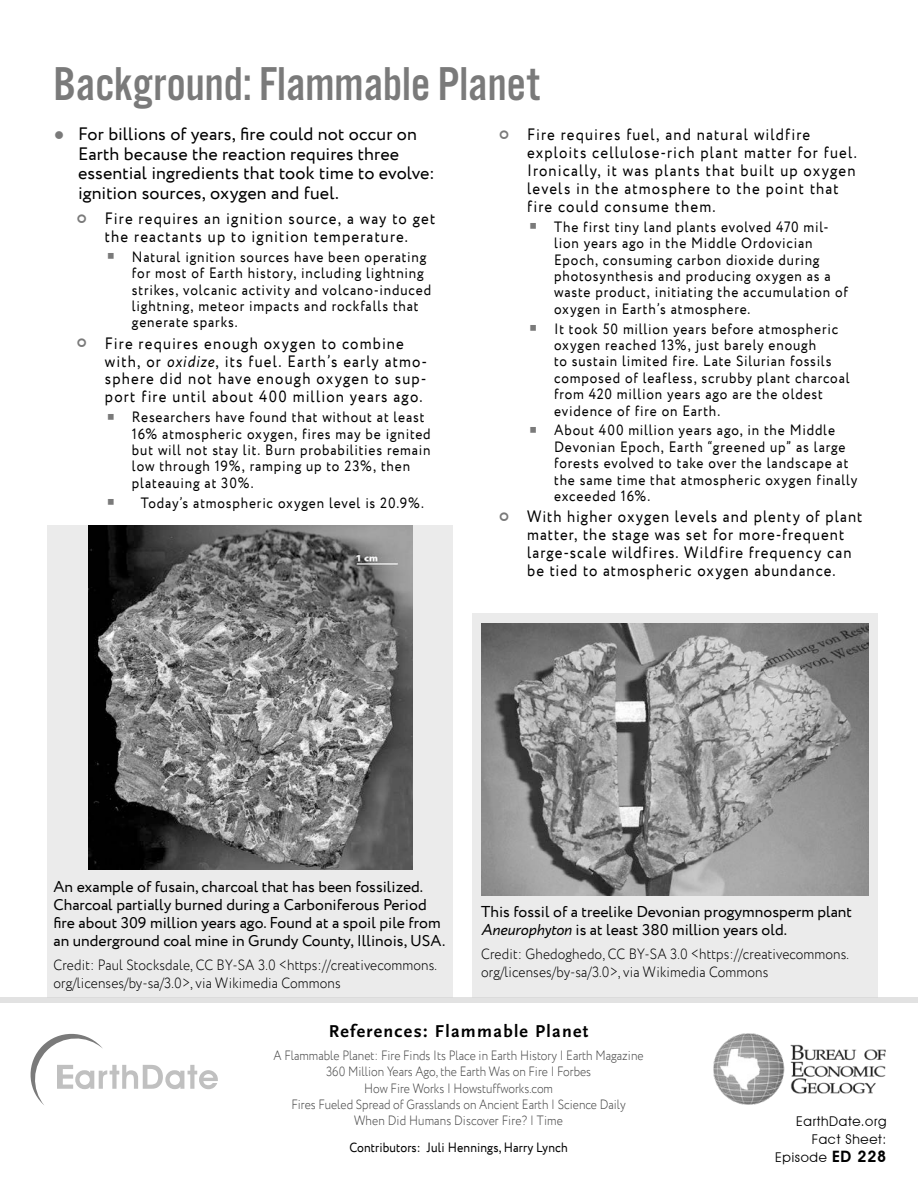
<style>
.page{position:relative;width:918px;height:1188px;background:#fff}
.page>*{position:absolute;margin:0;border:0;box-sizing:border-box;transform-origin:0 0}
.t1{font:49.35px "Alternate Got No 3 D";color:#7a7a7a}
.t2{font:18px/19.4px "Circe";letter-spacing:.005em;color:#000}
.t3{font:700 18px "Scala Sans Pro";letter-spacing:.075em;color:#000}
.t4{font:16.5px/18px "Circe";letter-spacing:.07em;color:#000;scale:.9 1}
.t5{font:15.75px/18px "Circe";color:#000}
.t6{font:15px/16.5px "Circe";letter-spacing:.06em;color:#000;scale:.9 1}
.t7{font:300 15px/18px "Circe";letter-spacing:.01em;color:#000;scale:.9 1}
.t8{font:300 13.5px/16.2px "Circe";color:#474747;text-align:center;scale:.87 1}
.t9{font:13.5px "Circe";letter-spacing:.01em;color:#000;scale:.9 1}
.t10{font:13.5px/18px "Avant Garde IT Cby BT";letter-spacing:.05em;color:#000;text-align:right}
.s1{color:#7a7a7a}
.s2{font-style:italic}
.s3{font-weight:600;font-size:15.75px}
</style>
<div class="page">
<img style="left:713px;top:1034px;width:173px;height:71px">
<svg style="left:30px;top:1033px;width:188px;height:72px"></svg>
<div style="left:48px;top:525px;width:405px;height:473px;background:#ebebeb"></div>
<img style="left:88px;top:526px;width:324px;height:344px">
<div style="left:472px;top:613px;width:406px;height:385px;background:#ebebeb"></div>
<img style="left:481px;top:624px;width:388px;height:272px">
<div style="left:0;top:998px;width:918px;height:5px;background:#e2e2e2"></div>
<h1 class="t1" style="left:53px;top:58px;width:488px">Background: Flammable Planet</h1>
<p class="t2" style="left:78px;top:125px;width:358px;text-indent:-24px"><span class="s1">●</span> For billions of years, fire could not occur on Earth because the reaction requires three essential ingredients that took time to evolve: ignition sources, oxygen and fuel.</p>
<p class="t4" style="left:105px;top:210px;width:369px">Fire requires an ignition source, a way to get the reactants up to ignition temperature.</p>
<p class="t6" style="left:132px;top:249px;width:334px;text-indent:-25px"><span class="s1">▪</span> Natural ignition sources have been operating for most of Earth history, including lightning strikes, volcanic activity and volcano-induced lightning, meteor impacts and rockfalls that generate sparks.</p>
<p class="t4" style="left:105px;top:335px;width:360px">Fire requires enough oxygen to combine with, or <span class="s2">oxidize</span>, its fuel. Earth’s early atmo&shy;sphere did not have enough oxygen to sup&shy;port fire until about 400 million years ago.</p>
<p class="t6" style="left:132px;top:409px;width:333px;text-indent:-25px"><span class="s1">▪</span> Researchers have found that without at least 16% atmospheric oxygen, fires may be ignited but will not stay lit. Burn probabilities remain low through 19%, ramping up to 23%, then plateauing at 30%.</p>
<p class="t6" style="left:106px;top:495px;width:354px"><span class="s1">▪</span> Today’s atmospheric oxygen level is 20.9%.</p>
<p class="t4" style="left:527px;top:126px;width:368px">Fire requires fuel, and natural wildfire exploits cellulose-rich plant matter for fuel.<br>Ironically, it was plants that built up oxygen levels in the atmosphere to the point that fire could consume them.</p>
<p class="t6" style="left:554px;top:219px;width:328px;text-indent:-26px"><span class="s1">▪</span> The first tiny land plants evolved 470 mil&shy;lion years ago in the Middle Ordovician Epoch, consuming carbon dioxide during photosynthesis and producing oxygen as a waste product, initiating the accumulation of oxygen in Earth’s atmosphere.</p>
<p class="t6" style="left:554px;top:321px;width:330px;text-indent:-25px"><span class="s1">▪</span> It took 50 million years before atmospheric oxygen reached 13%, just barely enough<br>to sustain limited fire. Late Silurian fossils composed of leafless, scrubby plant charcoal from 420 million years ago are the oldest evidence of fire on Earth.</p>
<p class="t6" style="left:554px;top:423px;width:338px;text-indent:-25px"><span class="s1">▪</span> About 400 million years ago, in the Middle Devonian Epoch, Earth “greened up” as large forests evolved to take over the landscape at the same time that atmospheric oxygen finally exceeded 16%.</p>
<p class="t4" style="left:527px;top:508px;width:374px">With higher oxygen levels and plenty of plant matter, the stage was set for more-frequent large-scale wildfires. Wildfire frequency can be tied to atmospheric oxygen abundance.</p>
<p class="t5" style="left:53px;top:878px;width:393px">An example of fusain, charcoal that has been fossilized.<br>Charcoal partially burned during a Carboniferous Period fire about 309 million years ago. Found at a spoil pile from an underground coal mine in Grundy County, Illinois, USA.</p>
<p class="t7" style="left:53px;top:956px;width:428px">Credit: Paul Stocksdale, CC BY-SA 3.0 &lt;https://creativecommons. org/licenses/by-sa/3.0&gt;, via Wikimedia Commons</p>
<p class="t5" style="left:481px;top:903px;width:372px">This fossil of a treelike Devonian progymnosperm plant<br><span class="s2">Aneurophyton</span> is at least 380 million years old.</p>
<p class="t7" style="left:481px;top:945px;width:410px">Credit: Ghedoghedo, CC BY-SA 3.0 &lt;https://creativecommons. org/licenses/by-sa/3.0&gt;, via Wikimedia Commons</p>
<p class="t3" style="left:329px;top:1021px;width:261px">References: Flammable Planet</p>
<p class="t8" style="left:274px;top:1048px;width:427px">A Flammable Planet: Fire Finds Its Place in Earth History | Earth Magazine 360 Million Years Ago, the Earth Was on Fire | Forbes<br>How Fire Works | Howstuffworks.com<br>Fires Fueled Spread of Grasslands on Ancient Earth | Science Daily<br>When Did Humans Discover Fire? | Time</p>
<p class="t9" style="left:349px;top:1139px;width:244px">Contributors: Juli Hennings, Harry Lynch</p>
<p class="t10" style="left:775px;top:1113px;width:113px">EarthDate.org<br>Fact Sheet:<br>Episode <span class="s3">ED 228</span></p>
</div>
